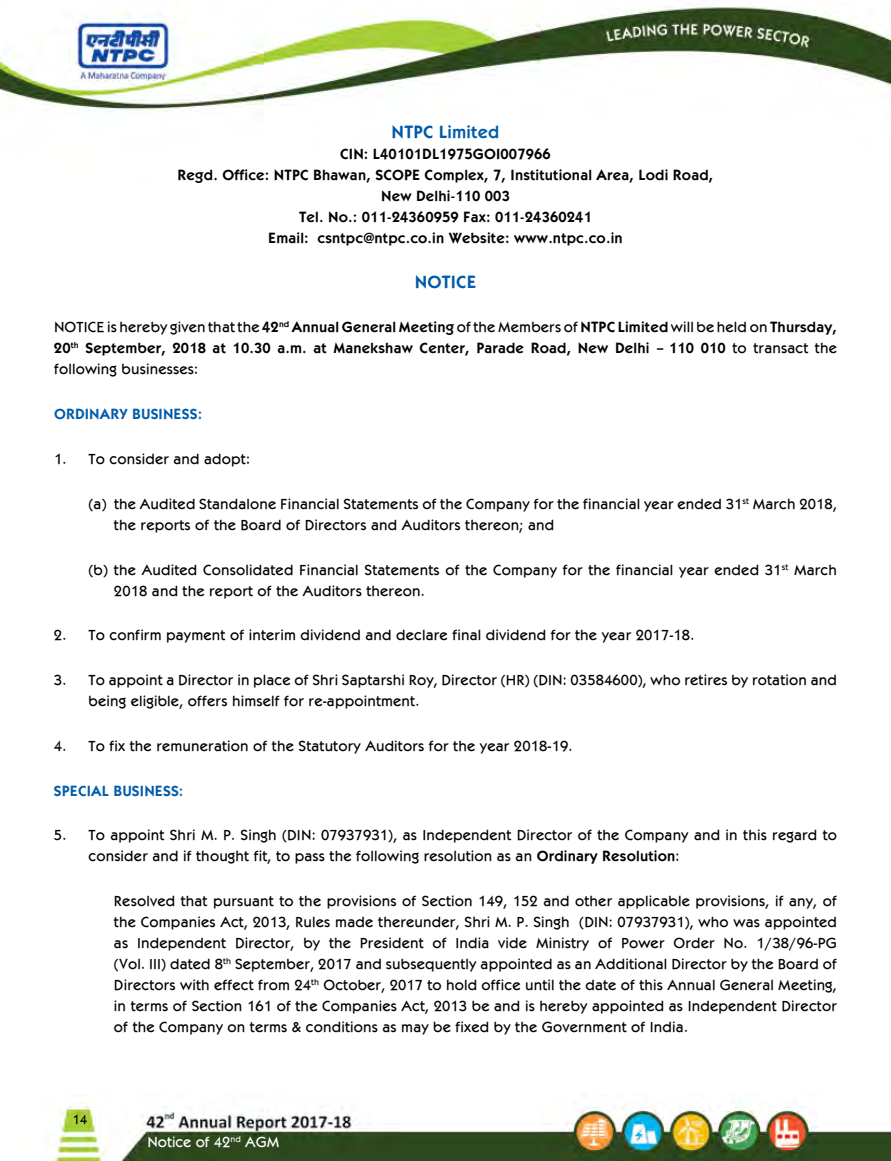
<style>
.page{position:relative;width:891px;height:1161px;background:#fff}
.page>*{position:absolute;margin:0;border:0;box-sizing:border-box;transform-origin:0 0}
.t1{font:700 18px "Kabob";letter-spacing:.01em;color:#005baa}
.t2{font:15px/21px "Kabob";letter-spacing:.01em;color:#000}
.t3{font:700 15px/21px "Kabob";letter-spacing:.01em;color:#000;text-align:center}
.t4{font:700 15px "Kabob";letter-spacing:.01em;color:#005baa}
.t5{font:15px "Kabob";color:#fff}
.t6{font:13.5px "Kabob";color:#000}
.s1{font-weight:400}
.s2{font-weight:700}
</style>
<div class="page">
<img style="left:0;top:6px;width:891px;height:1155px">
<p class="t1" style="left:392px;top:122px;width:109px">NTPC Limited</p>
<p class="t3" style="left:178px;top:143px;width:537px">CIN: L40101DL1975GOI007966<br>Regd. Office: NTPC Bhawan, SCOPE Complex, 7, Institutional Area, Lodi Road, New Delhi-110 003<br>Tel. No.: 011-24360959 Fax: 011-24360241<br>Email: csntpc@ntpc.co.in Website: www.ntpc.co.in</p>
<p class="t1" style="left:415px;top:271px;width:63px">NOTICE</p>
<p class="t3" style="left:54px;top:317px;width:785px;text-align:justify"><span class="s1">NOTICE is hereby given that the</span> 42<sup>nd</sup> Annual General Meeting <span class="s1">of the Members of</span> NTPC Limited <span class="s1">will be held on</span> Thursday, 20<sup>th</sup> September, 2018 at 10.30 a.m. at Manekshaw Center, Parade Road, New Delhi – 110 010 <span class="s1">to transact the following businesses:</span></p>
<p class="t4" style="left:54px;top:406px;width:150px">ORDINARY BUSINESS:</p>
<p class="t2" style="left:54px;top:448px;width:197px">1. To consider and adopt:</p>
<p class="t2" style="left:114px;top:493px;width:725px;text-indent:-25px">(a) the Audited Standalone Financial Statements of the Company for the financial year ended 31<sup>st</sup> March 2018, the reports of the Board of Directors and Auditors thereon; and</p>
<p class="t2" style="left:114px;top:559px;width:724px;text-indent:-25px">(b) the Audited Consolidated Financial Statements of the Company for the financial year ended 31<sup>st</sup> March<br>2018 and the report of the Auditors thereon.</p>
<p class="t2" style="left:54px;top:625px;width:642px">2. To confirm payment of interim dividend and declare final dividend for the year 2017-18.</p>
<p class="t2" style="left:88px;top:669px;width:750px;text-indent:-34px">3. To appoint a Director in place of Shri Saptarshi Roy, Director (HR) (DIN: 03584600), who retires by rotation and being eligible, offers himself for re-appointment.</p>
<p class="t2" style="left:54px;top:735px;width:520px">4. To fix the remuneration of the Statutory Auditors for the year 2018-19.</p>
<p class="t4" style="left:54px;top:782px;width:131px">SPECIAL BUSINESS:</p>
<p class="t2" style="left:88px;top:825px;width:750px;text-indent:-34px">5. To appoint Shri M. P. Singh (DIN: 07937931), as Independent Director of the Company and in this regard to consider and if thought fit, to pass the following resolution as an <span class="s2">Ordinary Resolution</span>:</p>
<p class="t2" style="left:114px;top:890px;width:725px;text-align:justify">Resolved that pursuant to the provisions of Section 149, 152 and other applicable provisions, if any, of the Companies Act, 2013, Rules made thereunder, Shri M. P. Singh (DIN: 07937931), who was appointed as Independent Director, by the President of India vide Ministry of Power Order No. 1/38/96-PG (Vol. III) dated 8<sup>th</sup> September, 2017 and subsequently appointed as an Additional Director by the Board of Directors with effect from 24<sup>th</sup> October, 2017 to hold office until the date of this Annual General Meeting, in terms of Section 161 of the Companies Act, 2013 be and is hereby appointed as Independent Director of the Company on terms &amp; conditions as may be fixed by the Government of India.</p>
<p class="t6" style="left:73px;top:1112px;width:16px">14</p>
<p class="t5" style="left:147px;top:1133px;width:133px">Notice of 42<sup>nd</sup> AGM</p>
</div>
